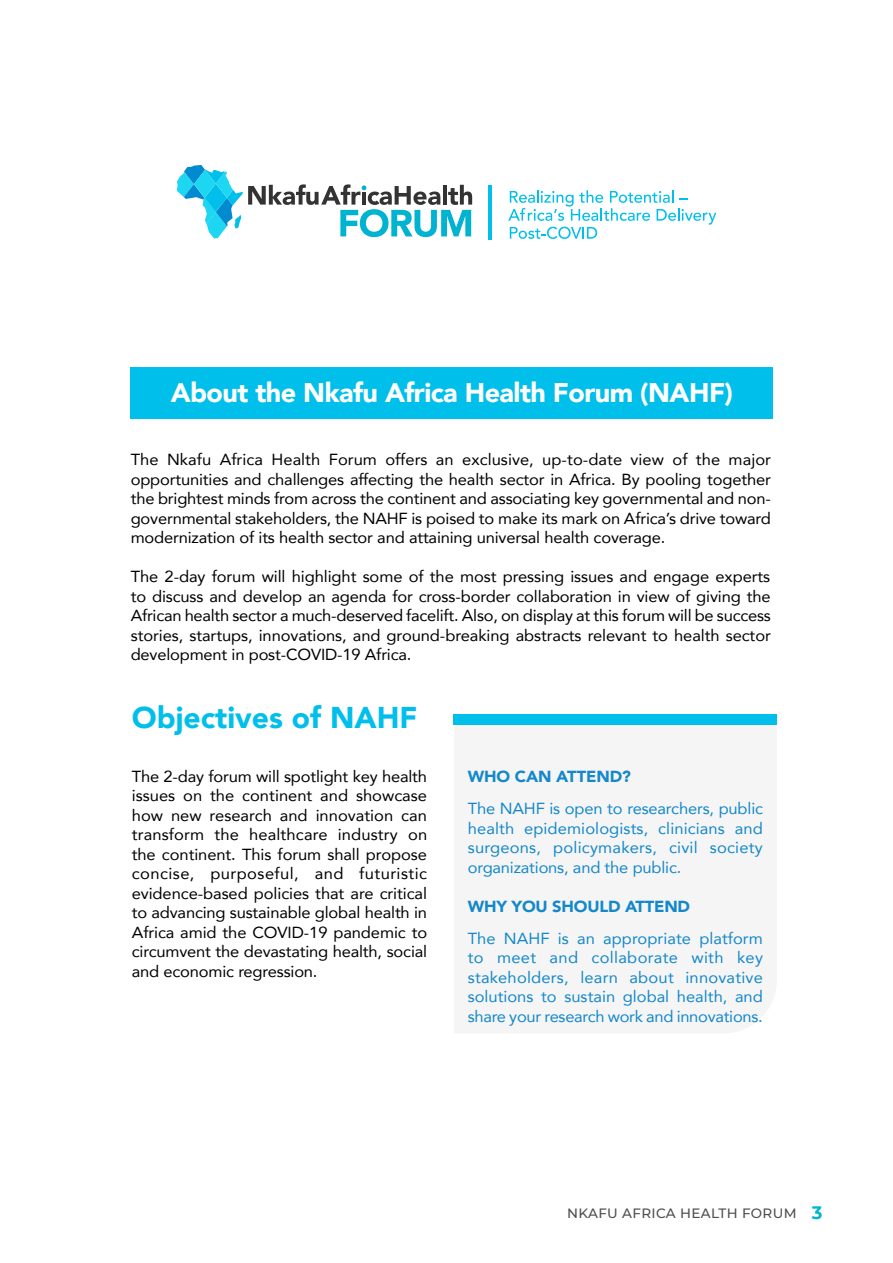
<style>
.page{position:relative;width:893px;height:1263px;background:#fff}
.page>*{position:absolute;margin:0;border:0;box-sizing:border-box;transform-origin:0 0}
.t1{font:900 30px "Avenir";color:#00bfeb}
.t2{font:900 27px "Avenir";letter-spacing:-.02em;color:#fff}
.t3{font:16.05px/19.5px "Avenir";letter-spacing:-.01em;color:#000;text-align:justify}
.t4{font:16.05px/19.5px "Avenir";letter-spacing:-.01em;color:#1488ca;text-align:justify}
.t5{font:900 16.05px "Avenir";letter-spacing:-.01em;color:#1488ca}
.t6{font:500 13.5px "Montserrat";letter-spacing:.025em;color:#4e4e50}
.s1{font-weight:700;font-size:18px;color:#00b4d2}
</style>
<div class="page">
<div style="left:454px;top:714px;width:323px;height:10px;background:#00bfeb"></div>
<svg style="left:177px;top:165px;width:295px;height:73px"></svg>
<svg style="left:508px;top:190px;width:208px;height:49px"></svg>
<hr style="left:488px;top:186px;width:3px;height:54px;background:#00bfeb">
<div style="left:131px;top:367px;width:642px;height:51px;background:#00bfeb"></div>
<h2 class="t2" style="left:171px;top:369px;width:564px">About the Nkafu Africa Health Forum (NAHF)</h2>
<p class="t3" style="left:131px;top:449px;width:642px">The Nkafu Africa Health Forum offers an exclusive, up-to-date view of the major opportunities and challenges affecting the health sector in Africa. By pooling together the brightest minds from across the continent and associating key governmental and non&shy;governmental stakeholders, the NAHF is poised to make its mark on Africa’s drive toward modernization of its health sector and attaining universal health coverage.</p>
<p class="t3" style="left:131px;top:566px;width:642px">The 2-day forum will highlight some of the most pressing issues and engage experts to discuss and develop an agenda for cross-border collaboration in view of giving the African health sector a much-deserved facelift. Also, on display at this forum will be success stories, startups, innovations, and ground-breaking abstracts relevant to health sector development in post-COVID-19 Africa.</p>
<h1 class="t1" style="left:132px;top:692px;width:287px">Objectives of NAHF</h1>
<p class="t3" style="left:132px;top:766px;width:297px">The 2-day forum will spotlight key health issues on the continent and showcase how new research and innovation can transform the healthcare industry on the continent. This forum shall propose concise, purposeful, and futuristic evidence-based policies that are critical to advancing sustainable global health in Africa amid the COVID-19 pandemic to circumvent the devastating health, social and economic regression.</p>
<p class="t5" style="left:468px;top:762px;width:165px">WHO CAN ATTEND?</p>
<p class="t4" style="left:468px;top:798px;width:297px">The NAHF is open to researchers, public health epidemiologists, clinicians and surgeons, policymakers, civil society organizations, and the public.</p>
<p class="t5" style="left:468px;top:892px;width:224px">WHY YOU SHOULD ATTEND</p>
<p class="t4" style="left:468px;top:928px;width:297px">The NAHF is an appropriate platform to meet and collaborate with key stakeholders, learn about innovative solutions to sustain global health, and share your research work and innovations.</p>
<p class="t6" style="left:567px;top:1203px;width:257px">NKAFU AFRICA HEALTH FORUM <span class="s1">3</span></p>
</div>
